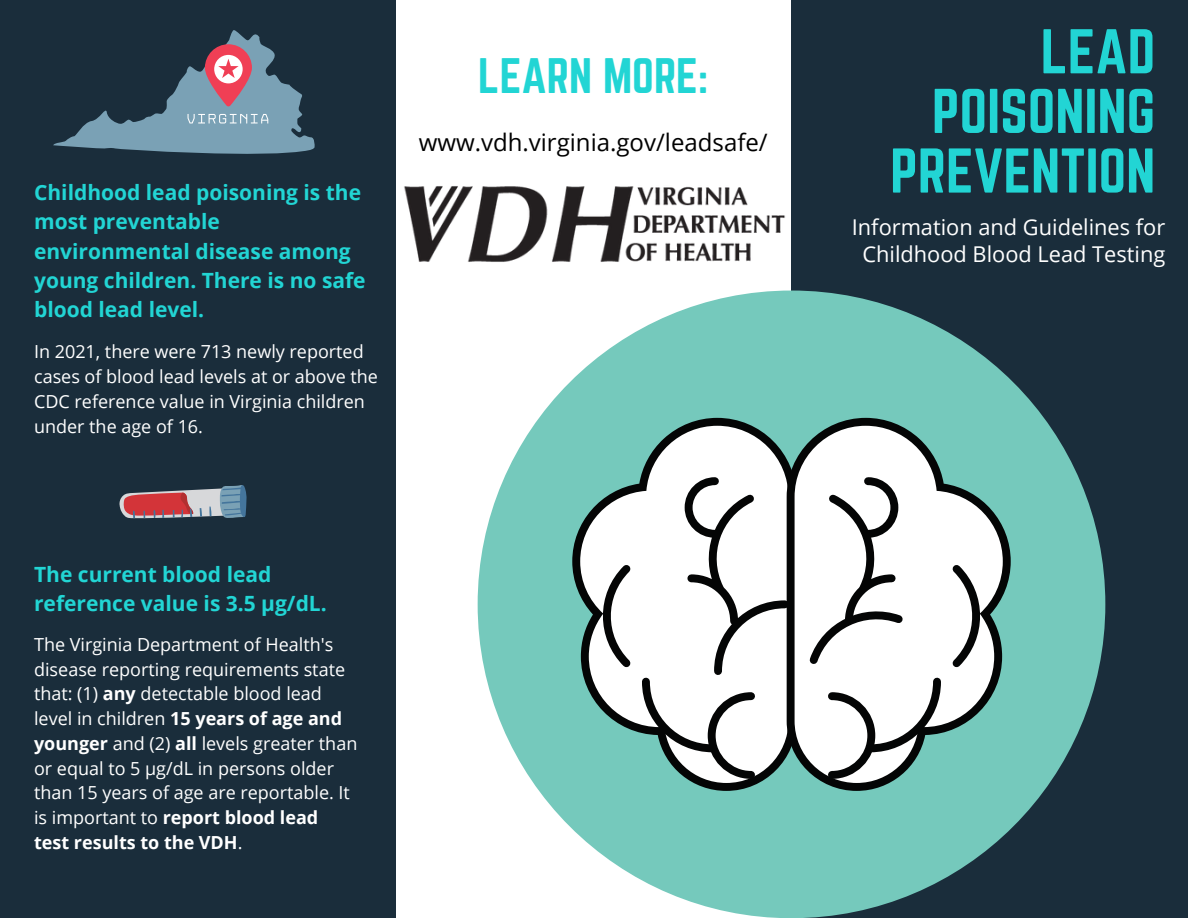
<style>
.page{position:relative;width:1188px;height:918px;background:#fff}
.page>*{position:absolute;margin:0;border:0;box-sizing:border-box;transform-origin:0 0}
.t1{font:55.2px/59.7px "Norwester";color:#22d5d4;text-align:right}
.t2{font:43.65px "Norwester";color:#22d5d4}
.t3{font:24px "Open Sans";color:#000}
.t4{font:21.75px/27px "Open Sans";color:#fff;text-align:center}
.t5{font:700 21px/29.2px "Open Sans";color:#22d5d4}
.t6{font:18px/24.8px "Open Sans";color:#fff}
.s1{font-weight:700}
</style>
<div class="page">
<div style="left:791px;top:0;width:397px;height:918px;background:#1a2d3b"></div>
<div style="left:0;top:0;width:396px;height:918px;background:#1a2d3b"></div>
<div style="left:478px;top:291px;width:627px;height:627px;background:#75c9bc;border-radius:50%"></div>
<svg style="left:572px;top:418px;width:215px;height:373px"></svg>
<svg style="left:600px;top:473px;width:187px;height:310px;background:#d1d9d7"></svg>
<svg style="left:787px;top:418px;width:224px;height:373px"></svg>
<svg style="left:804px;top:473px;width:179px;height:310px;background:#d1d8d7"></svg>
<svg style="left:53px;top:30px;width:262px;height:124px"></svg>
<svg style="left:119px;top:485px;width:128px;height:34px"></svg>
<img style="left:404px;top:186px;width:381px;height:76px">
<p class="t5" style="left:34px;top:177px;width:333px">Childhood lead poisoning is the most preventable environmental disease among young children. There is no safe blood lead level.</p>
<p class="t6" style="left:34px;top:339px;width:345px">In 2021, there were 713 newly reported cases of blood lead levels at or above the CDC reference value in Virginia children under the age of 16.</p>
<p class="t2" style="left:478px;top:50px;width:231px">LEARN MORE:</p>
<p class="t3" style="left:419px;top:125px;width:351px">www.vdh.virginia.gov/leadsafe/</p>
<p class="t5" style="left:34px;top:559px;width:294px">The current blood lead reference value is 3.5 μg/dL.</p>
<p class="t6" style="left:34px;top:631px;width:325px">The Virginia Department of Health's disease reporting requirements state that: (1) <span class="s1">any</span> detectable blood lead level in children <span class="s1">15 years of age and younger</span> and (2) <span class="s1">all</span> levels greater than or equal to 5 μg/dL in persons older than 15 years of age are reportable. It is important to <span class="s1">report blood lead test results to the VDH</span>.</p>
<p class="t1" style="left:890px;top:21px;width:267px">LEAD<br>POISONING<br>PREVENTION</p>
<p class="t4" style="left:852px;top:213px;width:315px">Information and Guidelines for<br>Childhood Blood Lead Testing</p>
</div>
